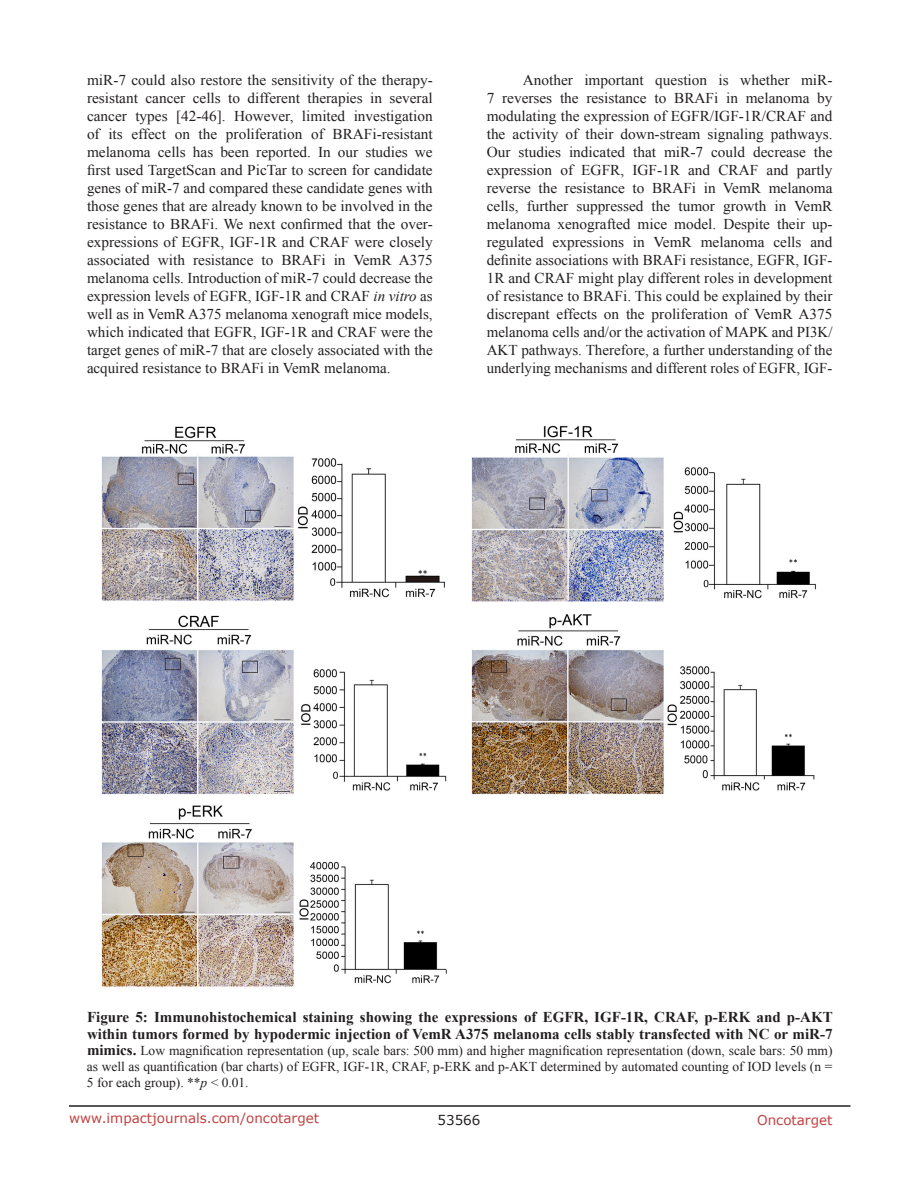
<style>
.page{position:relative;width:918px;height:1188px;background:#fff}
.page>*{position:absolute;margin:0;border:0;box-sizing:border-box;transform-origin:0 0}
.t1{font:15px/18px "Times New Roman";color:#231f20;text-align:justify}
.t2{font:700 15px/16.2px "Times New Roman";color:#231f20}
.t3{font:13.5px/16.2px "Times New Roman";color:#231f20;text-align:justify}
.t4{font:13.5px "Verdana";color:#c24141}
.t5{font:13.5px "Verdana";color:#231f20}
.s1{font-style:italic}
.s2{font-weight:700;font-size:15px}
</style>
<div class="page">
<hr style="left:69px;top:1105px;width:781px;height:2px;background:#231f20">
<img style="left:101px;top:425px;width:715px;height:562px">
<p class="t1" style="left:87px;top:71px;width:347px">miR-7 could also restore the sensitivity of the therapy&shy;resistant cancer cells to different therapies in several cancer types [42-46]. However, limited investigation of its effect on the proliferation of BRAFi-resistant melanoma cells has been reported. In our studies we first used TargetScan and PicTar to screen for candidate genes of miR-7 and compared these candidate genes with those genes that are already known to be involved in the resistance to BRAFi. We next confirmed that the over&shy;expressions of EGFR, IGF-1R and CRAF were closely associated with resistance to BRAFi in VemR A375 melanoma cells. Introduction of miR-7 could decrease the expression levels of EGFR, IGF-1R and CRAF <span class="s1">in vitro</span> as well as in VemR A375 melanoma xenograft mice models, which indicated that EGFR, IGF-1R and CRAF were the target genes of miR-7 that are closely associated with the acquired resistance to BRAFi in VemR melanoma.</p>
<p class="t1" style="left:487px;top:71px;width:347px;text-indent:36px">Another important question is whether miR-7 reverses the resistance to BRAFi in melanoma by modulating the expression of EGFR/IGF-1R/CRAF and the activity of their down-stream signaling pathways.<br>Our studies indicated that miR-7 could decrease the expression of EGFR, IGF-1R and CRAF and partly reverse the resistance to BRAFi in VemR melanoma cells, further suppressed the tumor growth in VemR melanoma xenografted mice model. Despite their up&shy;regulated expressions in VemR melanoma cells and definite associations with BRAFi resistance, EGFR, IGF-1R and CRAF might play different roles in development of resistance to BRAFi. This could be explained by their discrepant effects on the proliferation of VemR A375 melanoma cells and/or the activation of MAPK and PI3K/ AKT pathways. Therefore, a further understanding of the underlying mechanisms and different roles of EGFR, IGF-</p>
<p class="t2" style="left:87px;top:1009px;width:747px">Figure 5: Immunohistochemical staining showing the expressions of EGFR, IGF-1R, CRAF, p-ERK and p-AKT within tumors formed by hypodermic injection of VemR A375 melanoma cells stably transfected with NC or miR-7</p>
<p class="t3" style="left:87px;top:1042px;width:747px"><span class="s2">mimics.</span> Low magnification representation (up, scale bars: 500 mm) and higher magnification representation (down, scale bars: 50 mm) as well as quantification (bar charts) of EGFR, IGF-1R, CRAF, p-ERK and p-AKT determined by automated counting of IOD levels (n = 5 for each group). **<span class="s1">p</span> &lt; 0.01.</p>
<p class="t4" style="left:69px;top:1109px;width:252px">www.impactjournals.com/oncotarget</p>
<p class="t5" style="left:438px;top:1111px;width:44px">53566</p>
<p class="t4" style="left:757px;top:1111px;width:77px">Oncotarget</p>
</div>
